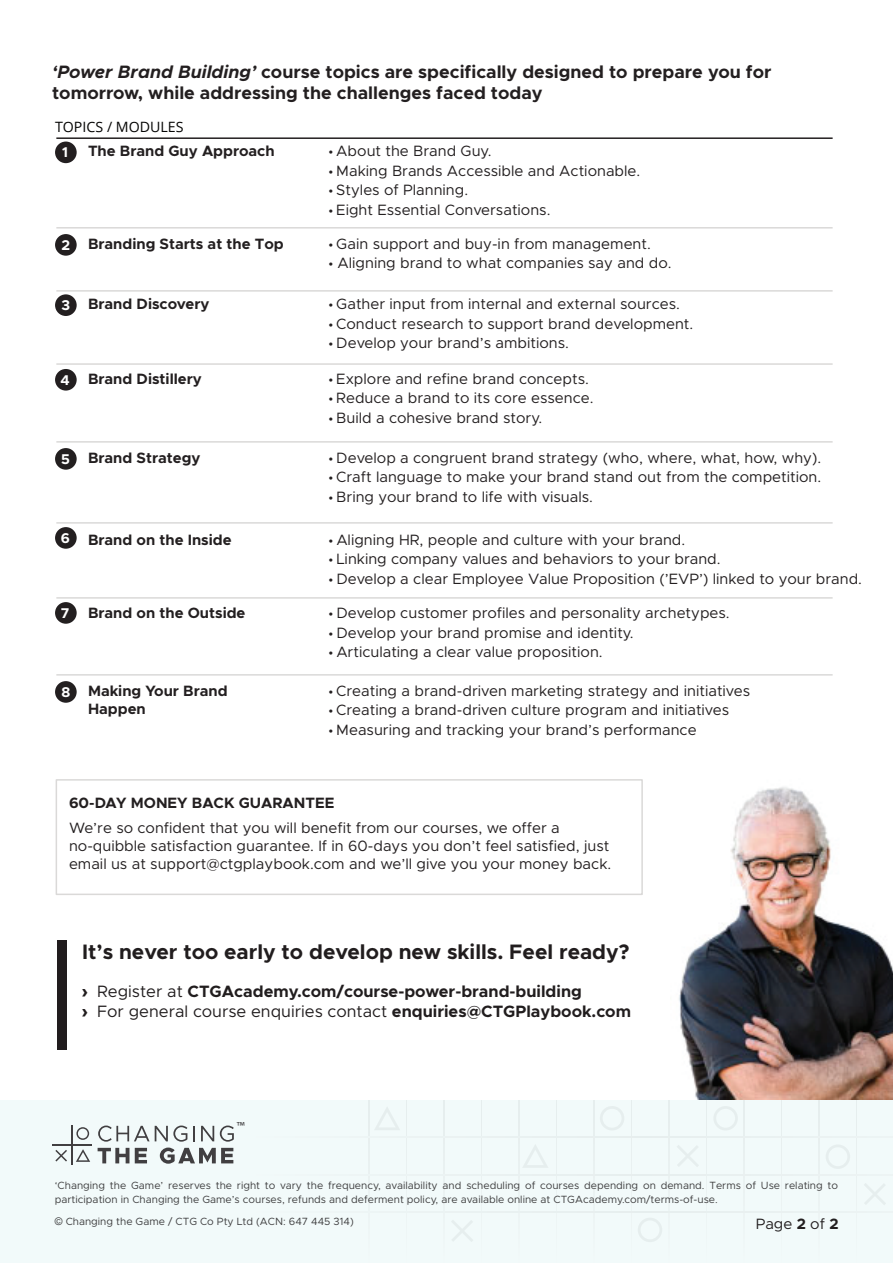
<style>
.page{position:relative;width:893px;height:1263px;background:#fff}
.page>*{position:absolute;margin:0;border:0;box-sizing:border-box;transform-origin:0 0}
.t1{font:700 21px "Metropolis";color:#211d1e}
.t2{font:700 18px/21.6px "Metropolis";color:#231f20}
.t3{font:700 16.5px/19.8px "Metropolis";color:#211d1e}
.t4{font:15px/18px "Metropolis";color:#231f20}
.t5{font:700 15px/18px "Metropolis";color:#231f20}
.t6{font:14.25px "Open Sans";color:#050504}
.t7{font:700 14.25px "Metropolis";color:#fff}
.t8{font:13.35px "Myriad Pro";color:#413f41}
.t9{font:10.5px/13.5px "Metropolis";color:#3e3e3f}
.s1{font-style:italic}
.s2{font-family:"Myriad Pro"}
.s3{font-size:14.25px;color:#fff}
.s4{font-family:"Arial";font-weight:900}
.s5{font-weight:400}
.s6{font-family:"Arial"}
.s7{font-weight:700}
</style>
<div class="page">
<div style="left:0;top:1100px;width:893px;height:162px;background:#f2fafa"></div>
<img style="left:679px;top:787px;width:214px;height:312px">
<div style="left:57px;top:940px;width:10px;height:110px;background:#211d1e"></div>
<hr style="left:56px;top:137px;width:777px;height:2px;background:#231f20">
<hr style="left:56px;top:227px;width:777px;height:2px;background:#dad9d8">
<hr style="left:56px;top:290px;width:777px;height:2px;background:#dad9d8">
<hr style="left:56px;top:363px;width:777px;height:2px;background:#dad9d8">
<hr style="left:56px;top:441px;width:777px;height:2px;background:#dad9d8">
<div style="left:55px;top:142px;width:22px;height:21px;background:#231f20;border-radius:50%"></div>
<div style="left:55px;top:234px;width:22px;height:22px;background:#231f20;border-radius:50%"></div>
<div style="left:55px;top:294px;width:22px;height:22px;background:#231f20;border-radius:50%"></div>
<div style="left:55px;top:369px;width:22px;height:22px;background:#231f20;border-radius:50%"></div>
<div style="left:55px;top:448px;width:22px;height:22px;background:#231f20;border-radius:50%"></div>
<div style="left:55px;top:527px;width:22px;height:22px;background:#231f20;border-radius:50%"></div>
<hr style="left:56px;top:522px;width:777px;height:2px;background:#dad9d8">
<div style="left:55px;top:602px;width:22px;height:22px;background:#231f20;border-radius:50%"></div>
<hr style="left:56px;top:597px;width:777px;height:2px;background:#dad9d8">
<hr style="left:56px;top:674px;width:777px;height:2px;background:#dad9d8">
<div style="left:55px;top:681px;width:22px;height:22px;background:#231f20;border-radius:50%"></div>
<div style="left:56px;top:779px;width:587px;height:116px;border:2px solid #dad9d8"></div>
<svg style="left:368px;top:1100px;width:517px;height:142px"></svg>
<svg style="left:98px;top:1125px;width:136px;height:39px"></svg>
<hr style="left:52px;top:1144px;width:40px;height:2px;background:#413f41">
<hr style="left:71px;top:1125px;width:1px;height:40px;background:#413f41">
<svg style="left:55px;top:1150px;width:12px;height:11px"></svg>
<svg style="left:76px;top:1149px;width:14px;height:13px"></svg>
<svg style="left:76px;top:1127px;width:13px;height:13px"></svg>
<p class="t2" style="left:52px;top:61px;width:721px"><span class="s1">‘Power Brand Building’</span> course topics are specifically designed to prepare you for tomorrow, while addressing the challenges faced today</p>
<p class="t6" style="left:55px;top:117px;width:130px">TOPICS / MODULES</p>
<p class="t7" style="left:62px;top:143px;width:7px">1</p>
<p class="t5" style="left:88px;top:142px;width:188px">The Brand Guy Approach</p>
<p class="t4" style="left:329px;top:142px;width:164px"><span class="s2">•</span> About the Brand Guy.</p>
<p class="t4" style="left:329px;top:162px;width:313px"><span class="s2">•</span> Making Brands Accessible and Actionable.</p>
<p class="t4" style="left:329px;top:181px;width:141px"><span class="s2">•</span> Styles of Planning.</p>
<p class="t4" style="left:329px;top:201px;width:223px"><span class="s2">•</span> Eight Essential Conversations.</p>
<p class="t5" style="left:61px;top:234px;width:224px"><span class="s3">2</span> Branding Starts at the Top</p>
<p class="t4" style="left:329px;top:235px;width:323px"><span class="s2">•</span> Gain support and buy-in from management.</p>
<p class="t4" style="left:329px;top:254px;width:344px"><span class="s2">•</span> Aligning brand to what companies say and do.</p>
<p class="t5" style="left:61px;top:295px;width:150px"><span class="s3">3</span> Brand Discovery</p>
<p class="t4" style="left:329px;top:295px;width:353px"><span class="s2">•</span> Gather input from internal and external sources.</p>
<p class="t4" style="left:329px;top:314px;width:366px"><span class="s2">•</span> Conduct research to support brand development.</p>
<p class="t4" style="left:329px;top:334px;width:242px"><span class="s2">•</span> Develop your brand’s ambitions.</p>
<p class="t5" style="left:60px;top:369px;width:143px"><span class="s3">4</span> Brand Distillery</p>
<p class="t4" style="left:329px;top:369px;width:261px"><span class="s2">•</span> Explore and refine brand concepts.</p>
<p class="t4" style="left:329px;top:389px;width:266px"><span class="s2">•</span> Reduce a brand to its core essence.</p>
<p class="t4" style="left:329px;top:408px;width:215px"><span class="s2">•</span> Build a cohesive brand story.</p>
<p class="t5" style="left:61px;top:448px;width:141px"><span class="s3">5</span> Brand Strategy</p>
<p class="t4" style="left:329px;top:449px;width:494px"><span class="s2">•</span> Develop a congruent brand strategy (who, where, what, how, why).</p>
<p class="t4" style="left:329px;top:468px;width:494px"><span class="s2">•</span> Craft language to make your brand stand out from the competition.</p>
<p class="t4" style="left:329px;top:488px;width:266px"><span class="s2">•</span> Bring your brand to life with visuals.</p>
<p class="t7" style="left:61px;top:529px;width:11px">6</p>
<p class="t5" style="left:88px;top:530px;width:145px">Brand on the Inside</p>
<p class="t4" style="left:329px;top:531px;width:358px"><span class="s2">•</span> Aligning HR, people and culture with your brand.</p>
<p class="t4" style="left:329px;top:550px;width:393px"><span class="s2">•</span> Linking company values and behaviors to your brand.</p>
<p class="t4" style="left:329px;top:570px;width:535px"><span class="s2">•</span> Develop a clear Employee Value Proposition (’EVP’) linked to your brand.</p>
<p class="t7" style="left:61px;top:604px;width:10px">7</p>
<p class="t7" style="left:61px;top:683px;width:10px">8</p>
<p class="t5" style="left:88px;top:604px;width:159px">Brand on the Outside</p>
<p class="t4" style="left:329px;top:604px;width:402px"><span class="s2">•</span> Develop customer profiles and personality archetypes.</p>
<p class="t4" style="left:329px;top:624px;width:306px"><span class="s2">•</span> Develop your brand promise and identity.</p>
<p class="t4" style="left:329px;top:643px;width:275px"><span class="s2">•</span> Articulating a clear value proposition.</p>
<p class="t5" style="left:88px;top:681px;width:141px">Making Your Brand<br>Happen</p>
<p class="t4" style="left:329px;top:682px;width:423px"><span class="s2">•</span> Creating a brand-driven marketing strategy and initiatives</p>
<p class="t4" style="left:329px;top:701px;width:402px"><span class="s2">•</span> Creating a brand-driven culture program and initiatives</p>
<p class="t4" style="left:329px;top:721px;width:369px"><span class="s2">•</span> Measuring and tracking your brand’s performance</p>
<p class="t5" style="left:69px;top:794px;width:267px">60-DAY MONEY BACK GUARANTEE</p>
<p class="t4" style="left:69px;top:819px;width:544px">We’re so confident that you will benefit from our courses, we offer a no-quibble satisfaction guarantee. If in 60-days you don’t feel satisfied, just email us at support@ctgplaybook.com and we’ll give you your money back.</p>
<h1 class="t1" style="left:82px;top:938px;width:549px">It’s never too early to develop new skills. Feel ready?</h1>
<p class="t3" style="left:82px;top:981px;width:550px"><span class="s4">›</span> <span class="s5">Register at</span> CTGAcademy.com/course-power-brand-building<br><span class="s4">›</span> <span class="s5">For general course enquiries contact</span> enquiries@CTGPlaybook.com</p>
<p class="t8" style="left:237px;top:1118px;width:10px">™</p>
<p class="t9" style="left:55px;top:1179px;width:785px">‘Changing the Game’ reserves the right to vary the frequency, availability and scheduling of courses depending on demand. Terms of Use relating to participation in Changing the Game’s courses, refunds and deferment policy, are available online at CTGAcademy.com/terms-of-use.</p>
<p class="t9" style="left:55px;top:1214px;width:300px"><span class="s6">©</span> Changing the Game / CTG Co Pty Ltd (ACN: 647 445 314)</p>
<p class="t4" style="left:756px;top:1214px;width:84px">Page <span class="s7">2</span> of <span class="s7">2</span></p>
</div>
